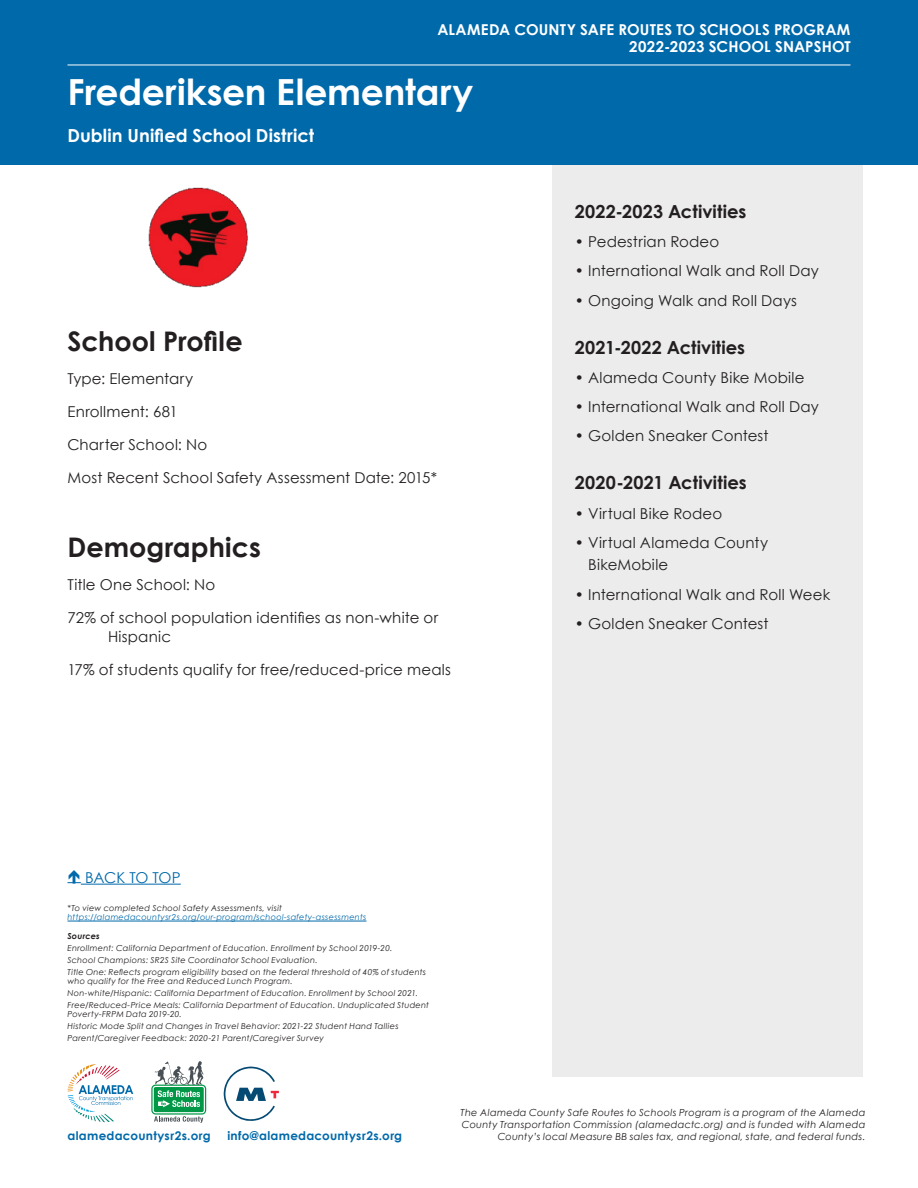
<style>
.page{position:relative;width:918px;height:1188px;background:#fff}
.page>*{position:absolute;margin:0;border:0;box-sizing:border-box;transform-origin:0 0}
.t1{font:700 36px "Century Gothic";letter-spacing:-.005em;color:#fff}
.t2{font:700 27px "Century Gothic";color:#231f20}
.t3{font:700 18px "Century Gothic";letter-spacing:.01em;color:#231f20}
.t4{font:700 18px "Century Gothic";letter-spacing:.005em;color:#fff}
.t5{font:15px/19.5px "Century Gothic";letter-spacing:.01em;color:#231f20}
.t6{font:700 15px/16.5px "Century Gothic";letter-spacing:.01em;color:#fff;text-align:right}
.t7{font:15px "Century Gothic";letter-spacing:-.015em;color:#0069aa}
.t8{font:700 12px "Century Gothic";letter-spacing:.025em;color:#0069aa}
.t9{font:italic 9.75px/12px "Century Gothic";letter-spacing:.025em;color:#231f20}
.t10{font:italic 8.25px/12px "Century Gothic";letter-spacing:.03em;color:#231f20}
.t11{font:italic 8.25px "Century Gothic";letter-spacing:.03em;color:#0069aa}
.t12{font:italic 700 8.25px "Century Gothic";letter-spacing:.02em;color:#231f20}
</style>
<div class="page">
<div style="left:552px;top:140px;width:310px;height:937px;background:#ececed"></div>
<div style="left:0;top:0;width:918px;height:164px;background:#0069aa"></div>
<svg style="left:68px;top:1064px;width:65px;height:58px"></svg>
<svg style="left:151px;top:1061px;width:55px;height:62px"></svg>
<hr style="left:68px;top:65px;width:782px;height:1px;background:#fff">
<svg style="left:224px;top:1067px;width:55px;height:54px"></svg>
<hr style="left:81px;top:884px;width:100px;height:1px;background:#0069aa">
<hr style="left:68px;top:921px;width:298px;height:1px;background:#0069aa">
<img style="left:149px;top:187px;width:99px;height:101px">
<svg style="left:68px;top:882px;width:13px;height:2px"></svg>
<h3 class="t6" style="left:437px;top:21px;width:415px">ALAMEDA COUNTY SAFE ROUTES TO SCHOOLS PROGRAM<br>2022-2023 SCHOOL SNAPSHOT</h3>
<h1 class="t1" style="left:68px;top:64px;width:408px">Frederiksen Elementary</h1>
<h3 class="t4" style="left:68px;top:121px;width:248px">Dublin Unified School District</h3>
<h2 class="t2" style="left:68px;top:320px;width:177px">School Profile</h2>
<h3 class="t5" style="left:68px;top:368px;width:127px">Type: Elementary</h3>
<h3 class="t5" style="left:68px;top:401px;width:112px">Enrollment: 681</h3>
<h3 class="t5" style="left:68px;top:434px;width:141px">Charter School: No</h3>
<h3 class="t5" style="left:68px;top:467px;width:371px">Most Recent School Safety Assessment Date: 2015*</h3>
<h2 class="t2" style="left:68px;top:527px;width:195px">Demographics</h2>
<h3 class="t5" style="left:68px;top:575px;width:149px">Title One School: No</h3>
<h3 class="t5" style="left:108px;top:608px;width:332px;text-indent:-40px">72% of school population identifies as non-white or<br>Hispanic</h3>
<h3 class="t5" style="left:68px;top:660px;width:385px">17% of students qualify for free/reduced-price meals</h3>
<h3 class="t7" style="left:85px;top:867px;width:97px">BACK TO TOP</h3>
<p class="t10" style="left:68px;top:902px;width:216px">*To view completed School Safety Assessments, visit</p>
<p class="t11" style="left:68px;top:911px;width:300px">https://alamedacountysr2s.org/our-program/school-safety-assessments</p>
<p class="t12" style="left:68px;top:930px;width:34px">Sources</p>
<p class="t10" style="left:68px;top:942px;width:360px">Enrollment: California Department of Education. Enrollment by School 2019-20.<br>School Champions: SR2S Site Coordinator School Evaluation.<br>Title One: Reflects program eligibility based on the federal threshold of 40% of students</p>
<p class="t10" style="left:68px;top:975px;width:363px">who qualify for the Free and Reduced Lunch Program.<br>Non-white/Hispanic: California Department of Education. Enrollment by School 2021.<br>Free/Reduced-Price Meals: California Department of Education. Unduplicated Student</p>
<p class="t10" style="left:68px;top:1008px;width:333px">Poverty-FRPM Data 2019-20.<br>Historic Mode Split and Changes in Travel Behavior: 2021-22 Student Hand Tallies<br>Parent/Caregiver Feedback: 2020-21 Parent/Caregiver Survey</p>
<h3 class="t3" style="left:575px;top:198px;width:173px">2022-2023 Activities</h3>
<h3 class="t5" style="left:575px;top:232px;width:146px">• Pedestrian Rodeo</h3>
<h3 class="t5" style="left:575px;top:261px;width:246px">• International Walk and Roll Day</h3>
<h3 class="t5" style="left:575px;top:290px;width:224px">• Ongoing Walk and Roll Days</h3>
<h3 class="t3" style="left:575px;top:334px;width:172px">2021-2022 Activities</h3>
<h3 class="t5" style="left:575px;top:368px;width:231px">• Alameda County Bike Mobile</h3>
<h3 class="t5" style="left:575px;top:397px;width:246px">• International Walk and Roll Day</h3>
<h3 class="t5" style="left:575px;top:426px;width:195px">• Golden Sneaker Contest</h3>
<h3 class="t3" style="left:575px;top:469px;width:173px">2020-2021 Activities</h3>
<h3 class="t5" style="left:575px;top:503px;width:149px">• Virtual Bike Rodeo</h3>
<h3 class="t5" style="left:588px;top:531px;width:181px;line-height:22.5px;text-indent:-14px">• Virtual Alameda County<br>BikeMobile</h3>
<h3 class="t5" style="left:575px;top:584px;width:257px">• International Walk and Roll Week</h3>
<h3 class="t5" style="left:575px;top:614px;width:195px">• Golden Sneaker Contest</h3>
<p class="t9" style="left:461px;top:1106px;width:406px">The Alameda County Safe Routes to Schools Program is a program of the Alameda<br>County Transportation Commission (alamedactc.org) and is funded with Alameda</p>
<h3 class="t8" style="left:68px;top:1126px;width:145px">alamedacountysr2s.org</h3>
<h3 class="t8" style="left:227px;top:1126px;width:176px">info@alamedacountysr2s.org</h3>
<p class="t9" style="left:498px;top:1130px;width:369px">County’s local Measure BB sales tax, and regional, state, and federal funds.</p>
</div>
